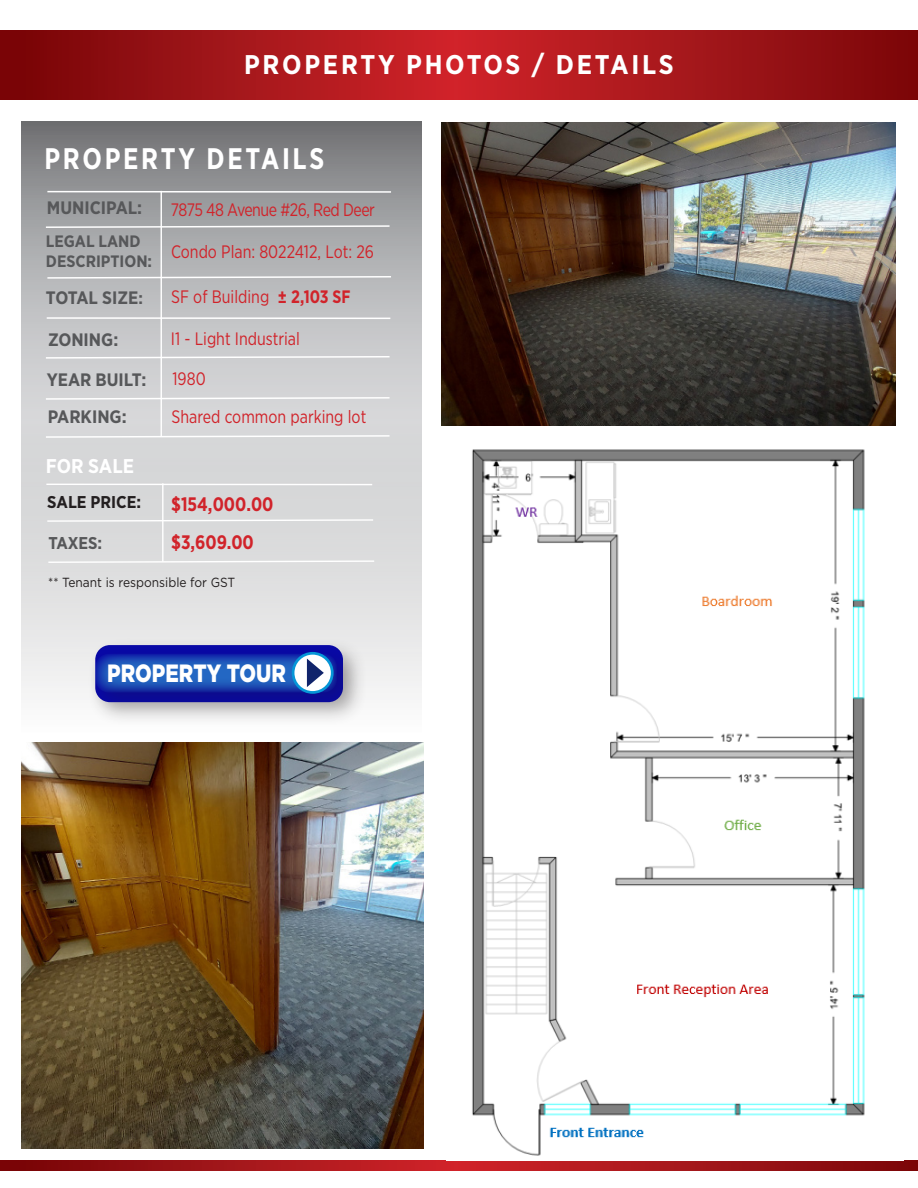
<style>
.page{position:relative;width:918px;height:1188px;background:#fff}
.page>*{position:absolute;margin:0;border:0;box-sizing:border-box;transform-origin:0 0}
.t1{font:700 29.7px "Gotham Narrow";letter-spacing:.1em;color:#fff;scale:.91 1}
.t2{font:700 27px "Gotham Narrow";letter-spacing:.1em;color:#fff}
.t3{font:900 24.9px "Gotham";color:#fff;scale:.81 1}
.t4{font:700 19.95px "Gotham Narrow";color:#fff}
.t5{font:700 19.5px "Gotham Narrow";color:#d1232a;scale:.91 1}
.t6{font:18px "Gotham Narrow";color:#d1232a;scale:.91 1}
.t7{font:700 18px "Gotham Narrow";color:#57585a}
.t8{font:18px "Gotham Narrow";letter-spacing:-.03em;color:#d1232a;scale:.91 1}
.t9{font:700 17.1px "Gotham Narrow";color:#231f20}
.t10{font:700 17.1px "Gotham Narrow";letter-spacing:-.01em;color:#57585a}
.t11{font:700 16.5px "Gotham Narrow";color:#57585a}
.t12{font:13.2px "Gotham";color:#231f20;scale:.91 1}
.s1{font-size:16.5px}
.s2{font-weight:700}
</style>
<div class="page">
<svg style="left:22px;top:122px;width:400px;height:571px;background:#c2c3c4"></svg>
<svg style="left:0;top:31px;width:918px;height:68px;background:#a31519"></svg>
<img style="left:441px;top:122px;width:454px;height:303px">
<svg style="left:44px;top:225px;width:347px;height:4px"></svg>
<hr style="left:47px;top:191px;width:344px;height:2px;background:#fff">
<svg style="left:46px;top:275px;width:347px;height:4px"></svg>
<svg style="left:44px;top:355px;width:347px;height:4px"></svg>
<svg style="left:44px;top:396px;width:347px;height:4px"></svg>
<svg style="left:44px;top:434px;width:347px;height:5px"></svg>
<hr style="left:47px;top:317px;width:343px;height:2px;background:#fff">
<img style="left:22px;top:743px;width:401px;height:406px">
<div style="left:88px;top:637px;width:280px;height:90px;background:#231f20;opacity:.3"></div>
<div style="left:88px;top:646px;width:272px;height:70px;background:#231f20;opacity:.3"></div>
<svg style="left:95px;top:654px;width:242px;height:39px;background:#1c4eb6"></svg>
<svg style="left:293px;top:653px;width:39px;height:39px"></svg>
<div style="left:292px;top:652px;width:42px;height:42px;border:3px solid #0696d7;border-radius:50%"></div>
<svg style="left:307px;top:659px;width:17px;height:28px"></svg>
<hr style="left:46px;top:484px;width:326px;height:1px;background:#fff">
<hr style="left:162px;top:483px;width:2px;height:79px;background:#fff">
<svg style="left:46px;top:519px;width:329px;height:4px"></svg>
<svg style="left:47px;top:560px;width:329px;height:4px"></svg>
<svg style="left:0;top:1160px;width:918px;height:11px;background:#a31519"></svg>
<hr style="left:161px;top:191px;width:1px;height:245px;background:#fff">
<img style="left:447px;top:449px;width:457px;height:712px">
<p class="t2" style="left:244px;top:48px;width:431px">PROPERTY PHOTOS / DETAILS</p>
<h1 class="t1" style="left:44px;top:140px;width:309px">PROPERTY DETAILS</h1>
<p class="t7" style="left:47px;top:196px;width:97px">MUNICIPAL:</p>
<p class="t8" style="left:171px;top:199px;width:226px">7875 48 Avenue #26, Red Deer</p>
<p class="t11" style="left:46px;top:231px;width:96px">LEGAL LAND</p>
<p class="t11" style="left:46px;top:251px;width:108px">DESCRIPTION:</p>
<p class="t6" style="left:171px;top:240px;width:225px">Condo Plan: 8022412, Lot: 26</p>
<p class="t7" style="left:46px;top:286px;width:99px">TOTAL SIZE<span class="s1">:</span></p>
<p class="t6" style="left:171px;top:286px;width:199px">SF of Building <span class="s2">± 2,103 SF</span></p>
<p class="t7" style="left:48px;top:328px;width:72px">ZONING:</p>
<p class="t6" style="left:171px;top:328px;width:143px">I1 - Light Industrial</p>
<p class="t7" style="left:47px;top:368px;width:101px">YEAR BUILT:</p>
<p class="t6" style="left:172px;top:368px;width:38px">1980</p>
<p class="t7" style="left:48px;top:405px;width:80px">PARKING:</p>
<p class="t6" style="left:172px;top:405px;width:216px">Shared common parking lot</p>
<p class="t4" style="left:46px;top:453px;width:90px">FOR SALE</p>
<p class="t9" style="left:47px;top:491px;width:95px">SALE PRICE:</p>
<p class="t10" style="left:48px;top:532px;width:55px">TAXES:</p>
<p class="t5" style="left:171px;top:492px;width:114px">$154,000.00</p>
<p class="t5" style="left:171px;top:530px;width:92px">$3,609.00</p>
<p class="t12" style="left:48px;top:574px;width:207px">** Tenant is responsible for GST</p>
<p class="t3" style="left:107px;top:656px;width:222px">PROPERTY TOUR</p>
</div>
